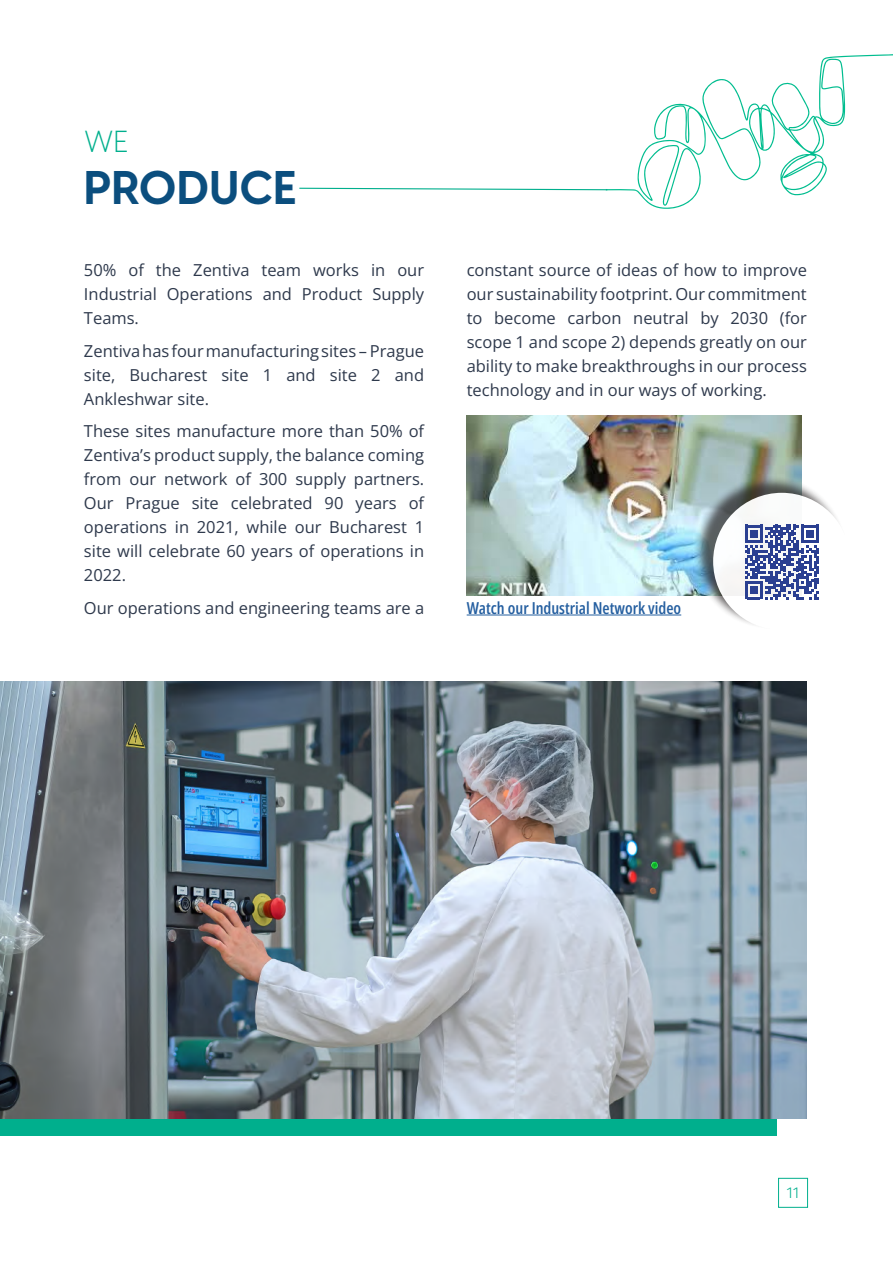
<style>
.page{position:relative;width:893px;height:1263px;background:#fff}
.page>*{position:absolute;margin:0;border:0;box-sizing:border-box;transform-origin:0 0}
.t1{font:700 46.5px "Visby CF";letter-spacing:.01em;color:#0b4e7e}
.t2{font:300 30px "Visby CF";color:#00af8d}
.t3{font:16.5px/24px "Open Sans";color:#2e394c;text-align:justify}
.t4{font:16.5px "Open Sans";color:#255fa0}
.t5{font:300 15.75px "Fira Sans";color:#00af8d}
</style>
<div class="page">
<div style="left:778px;top:1178px;width:30px;height:30px;border:1px solid #00af8d"></div>
<div style="left:0;top:1112px;width:776px;height:23px;background:#00af8d"></div>
<img style="left:0;top:681px;width:807px;height:438px">
<svg style="left:299px;top:54px;width:594px;height:155px"></svg>
<img style="left:467px;top:415px;width:335px;height:181px">
<hr style="left:467px;top:615px;width:214px;height:1px;background:#255fa0">
<div style="left:693px;top:476px;width:154px;height:153px;background:#241f1f;opacity:.75"></div>
<div style="left:713px;top:493px;width:137px;height:137px;background:#fff;border-radius:50%"></div>
<svg style="left:745px;top:525px;width:74px;height:74px"></svg>
<h2 class="t2" style="left:84px;top:119px;width:46px">WE</h2>
<h1 class="t1" style="left:84px;top:152px;width:214px">PRODUCE</h1>
<p class="t3" style="left:84px;top:258px;width:342px">50% of the Zentiva team works in our Industrial Operations and Product Supply Teams.</p>
<p class="t3" style="left:84px;top:338px;width:342px">Zentiva has four manufacturing sites – Prague site, Bucharest site 1 and site 2 and Ankleshwar site.</p>
<p class="t3" style="left:84px;top:419px;width:342px">These sites manufacture more than 50% of Zentiva’s product supply, the balance coming from our network of 300 supply partners.<br>Our Prague site celebrated 90 years of operations in 2021, while our Bucharest 1 site will celebrate 60 years of operations in 2022.</p>
<p class="t3" style="left:84px;top:595px;width:342px">Our operations and engineering teams are a</p>
<p class="t3" style="left:467px;top:258px;width:342px">constant source of ideas of how to improve our sustainability footprint. Our commitment to become carbon neutral by 2030 (for scope 1 and scope 2) depends greatly on our ability to make breakthroughs in our process technology and in our ways of working.</p>
<p class="t4" style="left:467px;top:597px;width:216px">Watch our Industrial Network video</p>
<p class="t5" style="left:787px;top:1181px;width:14px">11</p>
</div>
